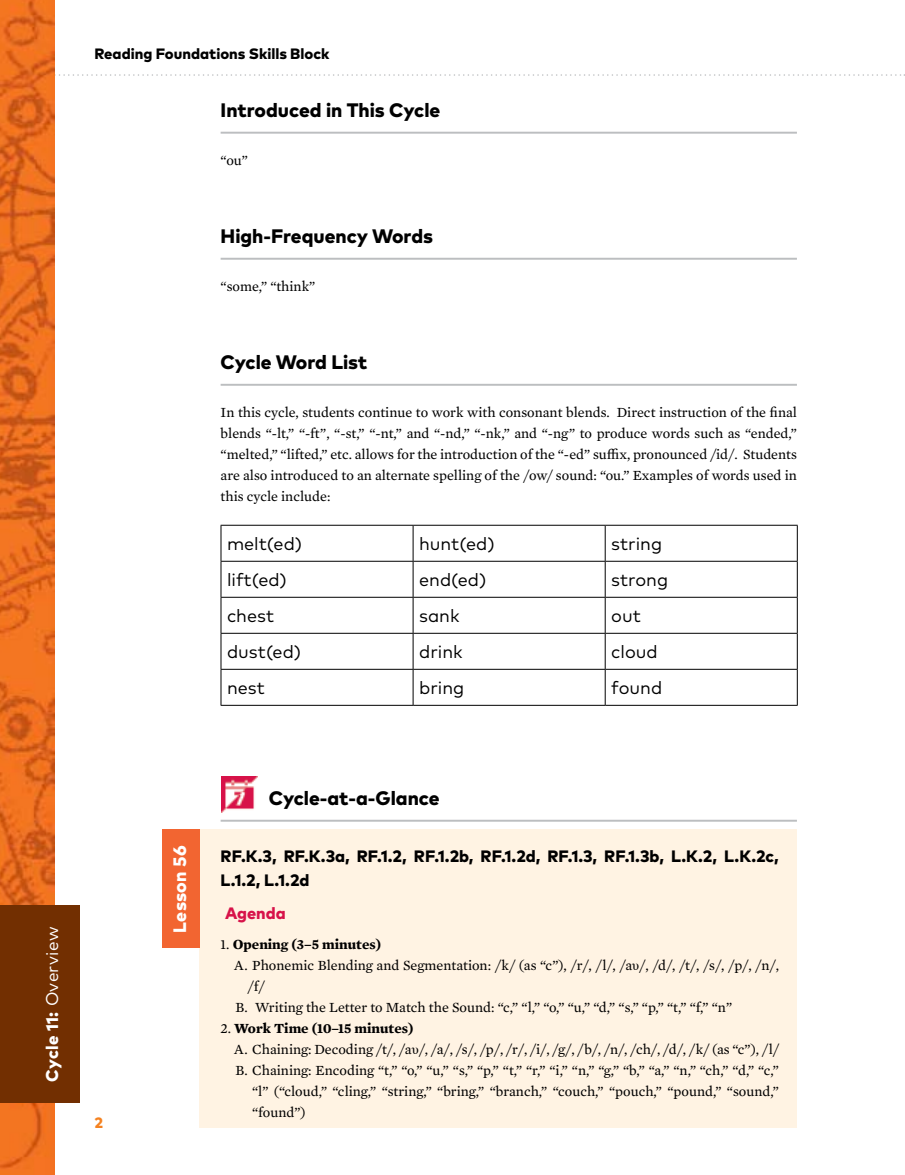
<style>
.page{position:relative;width:905px;height:1175px;background:#fff}
.page>*{position:absolute;margin:0;border:0;box-sizing:border-box;transform-origin:0 0}
.t1{font:800 19.5px "Mark Pro";color:#000}
.t2{font:18px "Mark Pro";color:#000}
.t3{font:800 18px "Mark Pro";letter-spacing:.02em;color:#fff}
.t4{font:800 17.1px "Mark Pro";letter-spacing:.02em;color:#fff}
.t5{font:800 16.5px/24px "Mark Pro";color:#000}
.t6{font:800 16.5px "Mark Pro";color:#d71249}
.t7{font:800 15px "Mark Pro";color:#000}
.t8{font:800 15px "Mark Pro";color:#f58220}
.t9{font:14.25px/21px "Mercury Text G2";color:#000;text-align:justify}
.t10{font:700 14.25px "Mercury Text G2";color:#000}
.s1{font-weight:400}
.s2{font-family:"Times New Roman"}
</style>
<div class="page">
<svg style="left:54px;top:74px;width:851px;height:2px"></svg>
<img style="left:0;top:0;width:54px;height:1174px">
<div style="left:0;top:905px;width:80px;height:198px;background:#722f01"></div>
<div style="left:199px;top:829px;width:597px;height:299px;background:#fff3e3"></div>
<div style="left:162px;top:829px;width:37px;height:119px;background:#f26531"></div>
<hr style="left:220px;top:132px;width:576px;height:2px;background:#bcbec0">
<hr style="left:220px;top:258px;width:576px;height:2px;background:#bcbec0">
<hr style="left:220px;top:384px;width:576px;height:2px;background:#bcbec0">
<hr style="left:220px;top:819px;width:576px;height:2px;background:#bcbec0">
<hr style="left:220px;top:525px;width:193px;height:1px;background:#000">
<hr style="left:413px;top:525px;width:192px;height:1px;background:#000">
<hr style="left:605px;top:525px;width:192px;height:1px;background:#000">
<hr style="left:220px;top:561px;width:193px;height:1px;background:#000">
<hr style="left:413px;top:561px;width:192px;height:1px;background:#000">
<hr style="left:605px;top:561px;width:192px;height:1px;background:#000">
<hr style="left:220px;top:597px;width:193px;height:1px;background:#000">
<hr style="left:413px;top:597px;width:192px;height:1px;background:#000">
<hr style="left:605px;top:597px;width:192px;height:1px;background:#000">
<hr style="left:220px;top:633px;width:193px;height:1px;background:#000">
<hr style="left:413px;top:633px;width:192px;height:1px;background:#000">
<hr style="left:605px;top:633px;width:192px;height:1px;background:#000">
<hr style="left:220px;top:669px;width:193px;height:1px;background:#000">
<hr style="left:413px;top:669px;width:192px;height:1px;background:#000">
<hr style="left:605px;top:669px;width:192px;height:1px;background:#000">
<hr style="left:220px;top:705px;width:193px;height:1px;background:#000">
<hr style="left:413px;top:705px;width:192px;height:1px;background:#000">
<hr style="left:605px;top:705px;width:192px;height:1px;background:#000">
<hr style="left:220px;top:525px;width:1px;height:36px;background:#000">
<hr style="left:220px;top:561px;width:1px;height:36px;background:#000">
<hr style="left:220px;top:597px;width:1px;height:36px;background:#000">
<hr style="left:220px;top:633px;width:1px;height:36px;background:#000">
<hr style="left:220px;top:669px;width:1px;height:36px;background:#000">
<hr style="left:412px;top:525px;width:1px;height:36px;background:#000">
<hr style="left:604px;top:525px;width:1px;height:36px;background:#000">
<hr style="left:796px;top:525px;width:1px;height:36px;background:#000">
<hr style="left:412px;top:561px;width:1px;height:36px;background:#000">
<hr style="left:604px;top:561px;width:1px;height:36px;background:#000">
<hr style="left:796px;top:561px;width:1px;height:36px;background:#000">
<hr style="left:412px;top:597px;width:1px;height:36px;background:#000">
<hr style="left:604px;top:597px;width:1px;height:36px;background:#000">
<hr style="left:796px;top:597px;width:1px;height:36px;background:#000">
<hr style="left:412px;top:633px;width:1px;height:36px;background:#000">
<hr style="left:604px;top:633px;width:1px;height:36px;background:#000">
<hr style="left:796px;top:633px;width:1px;height:36px;background:#000">
<hr style="left:412px;top:669px;width:1px;height:36px;background:#000">
<hr style="left:604px;top:669px;width:1px;height:36px;background:#000">
<hr style="left:796px;top:669px;width:1px;height:36px;background:#000">
<img style="left:222px;top:776px;width:36px;height:36px">
<p class="t7" style="left:94px;top:42px;width:236px">Reading Foundations Skills Block</p>
<h1 class="t1" style="left:220px;top:95px;width:221px">Introduced in This Cycle</h1>
<p class="t9" style="left:220px;top:149px;width:29px">“ou”</p>
<h1 class="t1" style="left:220px;top:221px;width:214px">High-Frequency Words</h1>
<p class="t9" style="left:220px;top:275px;width:96px">“some,” “think”</p>
<h1 class="t1" style="left:220px;top:347px;width:148px">Cycle Word List</h1>
<p class="t9" style="left:220px;top:401px;width:578px">In this cycle, students continue to work with consonant blends. Direct instruction of the final blends “-lt,” “-ft”, “-st,” “-nt,” and “-nd,” “-nk,” and “-ng” to produce words such as “ended,” “melted,” “lifted,” etc. allows for the introduction of the “-ed” suffix, pronounced /id/. Students are also introduced to an alternate spelling of the /ow/ sound: “ou.” Examples of words used in this cycle include:</p>
<p class="t2" style="left:227px;top:530px;width:77px">melt(ed)</p>
<p class="t2" style="left:419px;top:530px;width:77px">hunt(ed)</p>
<p class="t2" style="left:611px;top:530px;width:52px">string</p>
<p class="t2" style="left:227px;top:566px;width:61px">lift(ed)</p>
<p class="t2" style="left:419px;top:566px;width:69px">end(ed)</p>
<p class="t2" style="left:611px;top:566px;width:58px">strong</p>
<p class="t2" style="left:227px;top:602px;width:49px">chest</p>
<p class="t2" style="left:419px;top:602px;width:42px">sank</p>
<p class="t2" style="left:611px;top:602px;width:31px">out</p>
<p class="t2" style="left:227px;top:638px;width:76px">dust(ed)</p>
<p class="t2" style="left:419px;top:638px;width:45px">drink</p>
<p class="t2" style="left:611px;top:638px;width:48px">cloud</p>
<p class="t2" style="left:227px;top:674px;width:39px">nest</p>
<p class="t2" style="left:419px;top:674px;width:47px">bring</p>
<p class="t2" style="left:611px;top:674px;width:52px">found</p>
<p class="t4" style="left:39px;top:1082px;width:157px;rotate:-90deg">Cycle 11: <span class="s1">Overview</span></p>
<p class="t8" style="left:94px;top:1110px;width:10px">2</p>
<p class="t3" style="left:166px;top:932px;width:89px;rotate:-90deg">Lesson 56</p>
<h1 class="t1" style="left:269px;top:783px;width:172px">Cycle-at-a-Glance</h1>
<p class="t5" style="left:220px;top:842px;width:559px">RF.K.3, RF.K.3a, RF.1.2, RF.1.2b, RF.1.2d, RF.1.3, RF.1.3b, L.K.2, L.K.2c,<br>L.1.2, L.1.2d</p>
<p class="t6" style="left:225px;top:900px;width:62px">Agenda</p>
<p class="t10" style="left:220px;top:933px;width:162px"><span class="s1">1.</span> Opening (3–5 minutes)</p>
<p class="t9" style="left:234px;top:953px;width:546px">A. Phonemic Blending and Segmentation: /k/ (as “c”), /r/, /l/, /a<span class="s2">υ</span>/, /d/, /t/, /s/, /p/, /n/,</p>
<p class="t9" style="left:248px;top:974px;width:18px">/f/</p>
<p class="t9" style="left:236px;top:995px;width:498px">B. Writing the Letter to Match the Sound: “c,” “l,” “o,” “u,” “d,” “s,” “p,” “t,” “f,” “n”</p>
<p class="t10" style="left:220px;top:1017px;width:194px"><span class="s1">2.</span> Work Time (10–15 minutes)</p>
<p class="t9" style="left:234px;top:1037px;width:546px">A. Chaining: Decoding /t/, /a<span class="s2">υ</span>/, /a/, /s/, /p/, /r/, /i/, /g/, /b/, /n/, /ch/, /d/, /k/ (as “c”), /l/</p>
<p class="t9" style="left:236px;top:1058px;width:544px">B. Chaining: Encoding “t,” “o,” “u,” “s,” “p,” “t,” “r,” “i,” “n,” “g,” “b,” “a,” “n,” “ch,” “d,” “c,”</p>
<p class="t9" style="left:252px;top:1079px;width:528px">“l” (“cloud,” “cling,” “string,” “bring,” “branch,” “couch,” “pouch,” “pound,” “sound,”</p>
<p class="t9" style="left:252px;top:1100px;width:55px">“found”)</p>
</div>
